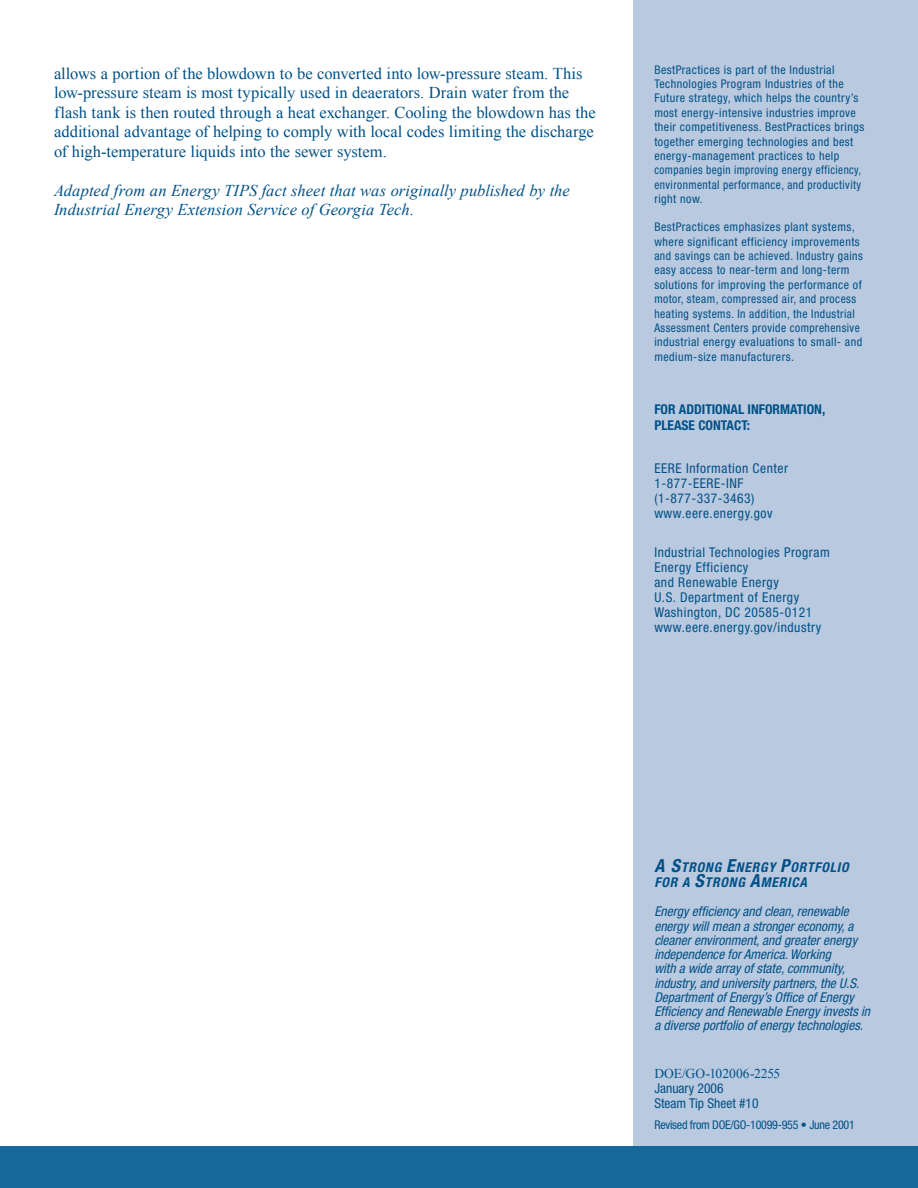
<style>
.page{position:relative;width:918px;height:1188px;background:#fff}
.page>*{position:absolute;margin:0;border:0;box-sizing:border-box;transform-origin:0 0}
.body_text{font:16.5px/19.5px "Times New Roman";color:#005187}
.body_text-2{font:italic 16.5px/19.5px "Times New Roman";letter-spacing:.005em;color:#005187}
.t1{font:italic condensed 13.5px/14.2px "Helvetica Neue LT Std";color:#005187}
.t2{font:condensed 13.5px/15px "Helvetica Neue LT Std";letter-spacing:.04em;color:#005187}
.t3{font:700 condensed 13.5px/16.2px "Helvetica Neue LT Std";color:#005187}
.t4{font:italic 700 condensed 13.5px/15px "Helvetica Neue LT Std";letter-spacing:.06em;color:#005187}
.t5{font:condensed 13.5px "Helvetica Neue LT Std";color:#005187}
.body_text-3{font:13.5px "Times New Roman";letter-spacing:-.005em;color:#005187}
.t6{font:condensed 12px/14.4px "Helvetica Neue LT Std";letter-spacing:.04em;color:#005187}
.t7{font:condensed 12px "Helvetica Neue LT Std";letter-spacing:-.02em;color:#005187}
.s1{font-size:18px}
</style>
<div class="page">
<div style="left:633px;top:0;width:285px;height:1188px;background:#b9c9df"></div>
<div style="left:0;top:1146px;width:918px;height:42px;background:#16689b"></div>
<p class="body_text" style="left:54px;top:63px;width:543px">allows a portion of the blowdown to be converted into low-pressure steam. This low-pressure steam is most typically used in deaerators. Drain water from the flash tank is then routed through a heat exchanger. Cooling the blowdown has the additional advantage of helping to comply with local codes limiting the discharge of high-temperature liquids into the sewer system.</p>
<p class="body_text-2" style="left:54px;top:180px;width:517px">Adapted from an Energy TIPS fact sheet that was originally published by the<br>Industrial Energy Extension Service of Georgia Tech.</p>
<p class="t6" style="left:654px;top:62px;width:211px">BestPractices is part of the Industrial Technologies Program Industries of the Future strategy, which helps the country’s most energy-intensive industries improve their competitiveness. BestPractices brings together emerging technologies and best energy-management practices to help companies begin improving energy efficiency, environmental performance, and productivity right now.</p>
<p class="t6" style="left:654px;top:220px;width:210px">BestPractices emphasizes plant systems, where significant efficiency improvements and savings can be achieved. Industry gains easy access to near-term and long-term solutions for improving the performance of motor, steam, compressed air, and process heating systems. In addition, the Industrial Assessment Centers provide comprehensive industrial energy evaluations to small- and medium-size manufacturers.</p>
<p class="t3" style="left:654px;top:401px;width:172px">FOR ADDITIONAL INFORMATION,<br>PLEASE CONTACT:</p>
<p class="t2" style="left:654px;top:461px;width:135px">EERE Information Center<br>1-877-EERE-INF (1-877-337-3463) www.eere.energy.gov</p>
<p class="t2" style="left:654px;top:545px;width:177px">Industrial Technologies Program<br>Energy Efficiency<br>and Renewable Energy<br>U.S. Department of Energy<br>Washington, DC 20585-0121 www.eere.energy.gov/industry</p>
<p class="t4" style="left:654px;top:860px;width:196px"><span class="s1">A S</span>TRONG <span class="s1">E</span>NERGY <span class="s1">P</span>ORTFOLIO<br>FOR A <span class="s1">S</span>TRONG <span class="s1">A</span>MERICA</p>
<p class="t1" style="left:654px;top:905px;width:217px">Energy efficiency and clean, renewable energy will mean a stronger economy, a cleaner environment, and greater energy independence for America. Working<br>with a wide array of state, community, industry, and university partners, the U.S.<br>Department of Energy’s Office of Energy Efficiency and Renewable Energy invests in a diverse portfolio of energy technologies.</p>
<p class="body_text-3" style="left:654px;top:1066px;width:128px">DOE/GO-102006-2255</p>
<p class="t5" style="left:654px;top:1081px;width:71px">January 2006</p>
<p class="t5" style="left:654px;top:1096px;width:106px">Steam Tip Sheet #10</p>
<p class="t7" style="left:654px;top:1118px;width:202px">Revised from DOE/GO-10099-955 • June 2001</p>
</div>
